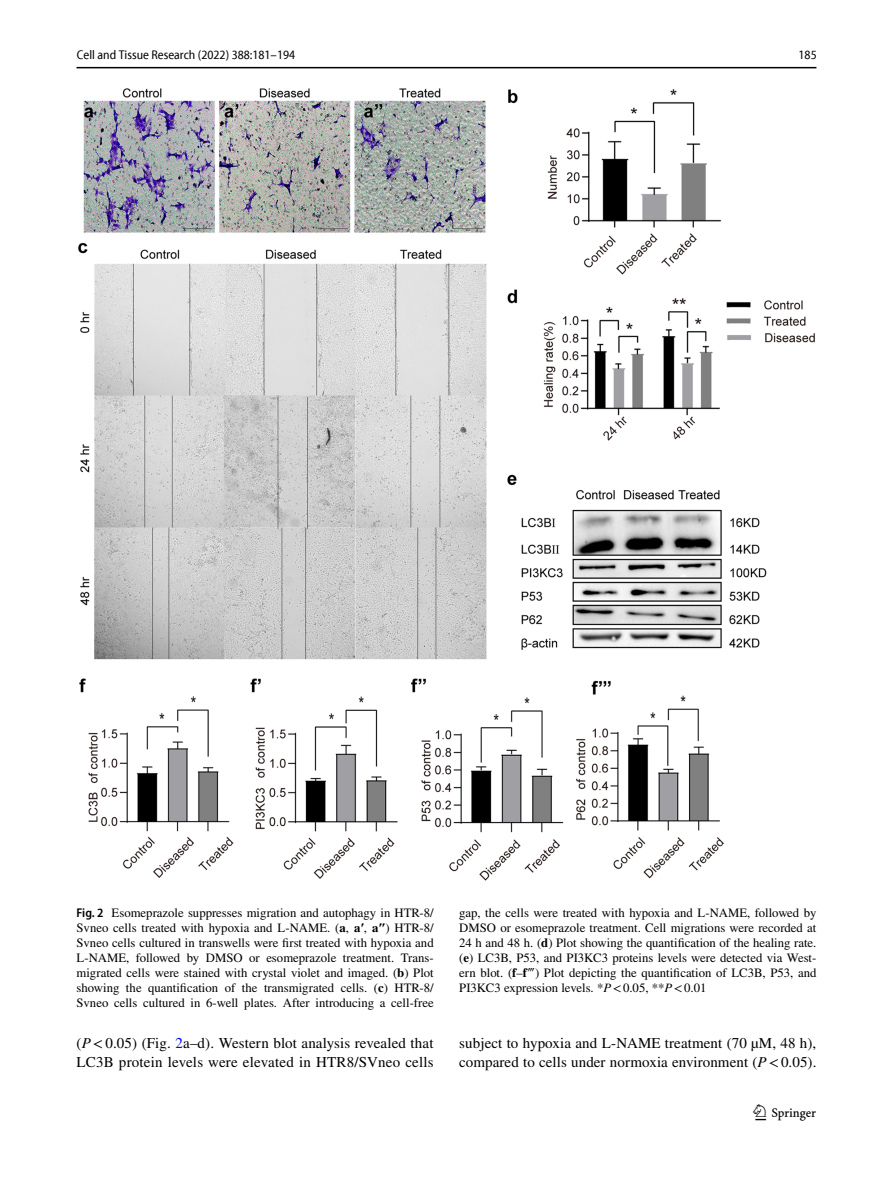
<style>
.page{position:relative;width:893px;height:1187px;background:#fff}
.page>*{position:absolute;margin:0;border:0;box-sizing:border-box;transform-origin:0 0}
.t1{font:22.5px "Springnew Regular 3";color:#000}
.t2{font:15px/18.8px "STIX";letter-spacing:.005em;color:#000}
.t3{font:12.75px/15px "STIX";color:#000;text-align:justify}
.t4{font:semi-condensed 12.75px "Myriad Pro Unic";color:#000}
.s1{font-family:"Myriad Pro";font-weight:600;font-stretch:semi-condensed}
.s2{font-weight:700}
.s3{font-family:"Times New Roman";font-weight:700}
.s4{font-style:italic}
.s5{color:#00f}
</style>
<div class="page">
<hr style="left:77px;top:67px;width:739px;height:1px;background:#000">
<img style="left:78px;top:88px;width:737px;height:793px">
<p class="t4" style="left:77px;top:50px;width:220px">Cell and Tissue Research (2022) 388:181–194</p>
<p class="t4" style="left:798px;top:50px;width:20px">185</p>
<p class="t3" style="left:77px;top:906px;width:359px"><span class="s1">Fig. 2</span> Esomeprazole suppresses migration and autophagy in HTR-8/ Svneo cells treated with hypoxia and L-NAME. (<span class="s2">a</span>, <span class="s2">a</span><span class="s3">′</span>, <span class="s2">a</span><span class="s3">″</span>) HTR-8/ Svneo cells cultured in transwells were first treated with hypoxia and L-NAME, followed by DMSO or esomeprazole treatment. Trans&shy;migrated cells were stained with crystal violet and imaged. (<span class="s2">b</span>) Plot showing the quantification of the transmigrated cells. (<span class="s2">c</span>) HTR-8/ Svneo cells cultured in 6-well plates. After introducing a cell-free</p>
<p class="t3" style="left:459px;top:906px;width:359px">gap, the cells were treated with hypoxia and L-NAME, followed by DMSO or esomeprazole treatment. Cell migrations were recorded at 24 h and 48 h. (<span class="s2">d</span>) Plot showing the quantification of the healing rate. (<span class="s2">e</span>) LC3B, P53, and PI3KC3 proteins levels were detected via West&shy;ern blot. (<span class="s2">f</span>–<span class="s2">f‴</span>) Plot depicting the quantification of LC3B, P53, and PI3KC3 expression levels. *<span class="s4">P</span>&lt;0.05, **<span class="s4">P</span>&lt;0.01</p>
<p class="t2" style="left:77px;top:1034px;width:359px">(<span class="s4">P</span>&lt;0.05) (Fig. <span class="s5">2</span>a–d). Western blot analysis revealed that<br>LC3B protein levels were elevated in HTR8/SVneo cells</p>
<p class="t2" style="left:459px;top:1034px;width:359px">subject to hypoxia and L-NAME treatment (70 µM, 48 h), compared to cells under normoxia environment (<span class="s4">P</span>&lt;0.05).</p>
<h1 class="t1" style="left:755px;top:1104px;width:62px">1 3</h1>
</div>
